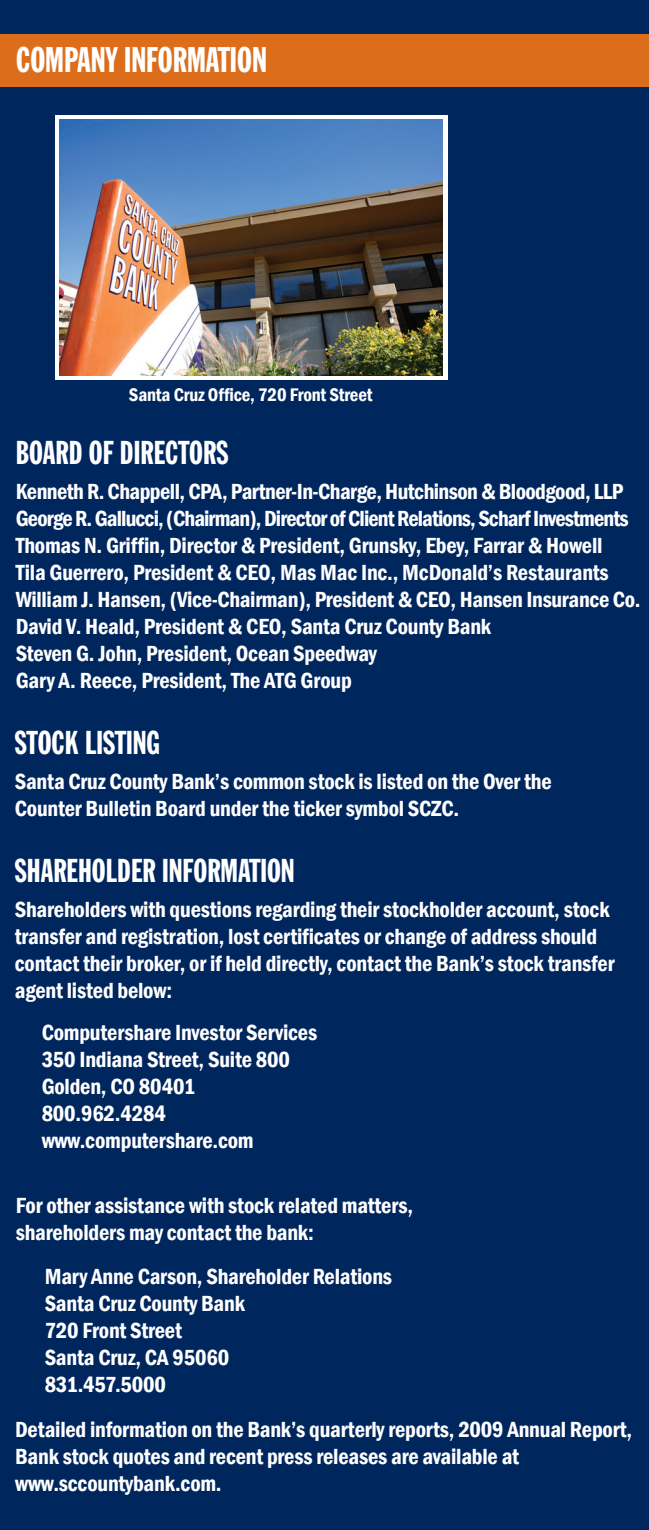
<style>
.page{position:relative;width:649px;height:1530px;background:#fff}
.page>*{position:absolute;margin:0;border:0;box-sizing:border-box;transform-origin:0 0}
.t1{font:35px "Franklin Gothic Std Extra Cond";color:#fff}
.t2{font:32.5px "Franklin Gothic Std Extra Cond";color:#fff}
.t3{font:600 condensed 22.5px/27px "Franklin Gothic";letter-spacing:-.01em;color:#fff}
.t4{font:600 condensed 18.75px "Franklin Gothic";letter-spacing:-.01em;color:#fff}
</style>
<div class="page">
<div style="left:0;top:0;width:648px;height:1530px;background:#00265e"></div>
<div style="left:55px;top:116px;width:392px;height:264px;background:linear-gradient(to right,#fff,#fff)"></div>
<img style="left:59px;top:120px;width:383px;height:255px">
<div style="left:0;top:34px;width:648px;height:53px;background:#dc6e1b"></div>
<h2 class="t1" style="left:16px;top:41px;width:252px">COMPANY INFORMATION</h2>
<p class="t4" style="left:129px;top:382px;width:245px">Santa Cruz Office, 720 Front Street</p>
<p class="t2" style="left:16px;top:436px;width:214px">BOARD OF DIRECTORS</p>
<p class="t3" style="left:16px;top:478px;width:625px">Kenneth R. Chappell, CPA, Partner-In-Charge, Hutchinson &amp; Bloodgood, LLP George R. Gallucci, (Chairman), Director of Client Relations, Scharf Investments Thomas N. Griffin, Director &amp; President, Grunsky, Ebey, Farrar &amp; Howell<br>Tila Guerrero, President &amp; CEO, Mas Mac Inc., McDonald’s Restaurants William J. Hansen, (Vice-Chairman), President &amp; CEO, Hansen Insurance Co.<br>David V. Heald, President &amp; CEO, Santa Cruz County Bank<br>Steven G. John, President, Ocean Speedway<br>Gary A. Reece, President, The ATG Group</p>
<p class="t2" style="left:15px;top:725px;width:146px">STOCK LISTING</p>
<p class="t3" style="left:15px;top:768px;width:538px">Santa Cruz County Bank’s common stock is listed on the Over the<br>Counter Bulletin Board under the ticker symbol SCZC.</p>
<p class="t2" style="left:15px;top:853px;width:281px">SHAREHOLDER INFORMATION</p>
<p class="t3" style="left:15px;top:896px;width:600px">Shareholders with questions regarding their stockholder account, stock transfer and registration, lost certificates or change of address should contact their broker, or if held directly, contact the Bank’s stock transfer agent listed below:</p>
<p class="t3" style="left:42px;top:1019px;width:277px">Computershare Investor Services<br>350 Indiana Street, Suite 800<br>Golden, CO 80401<br>800.962.4284 www.computershare.com</p>
<p class="t3" style="left:16px;top:1192px;width:398px">For other assistance with stock related matters, shareholders may contact the bank:</p>
<p class="t3" style="left:45px;top:1263px;width:348px">Mary Anne Carson, Shareholder Relations<br>Santa Cruz County Bank<br>720 Front Street<br>Santa Cruz, CA 95060<br>831.457.5000</p>
<p class="t3" style="left:15px;top:1415px;width:618px">Detailed information on the Bank’s quarterly reports, 2009 Annual Report,<br>Bank stock quotes and recent press releases are available at www.sccountybank.com.</p>
</div>
